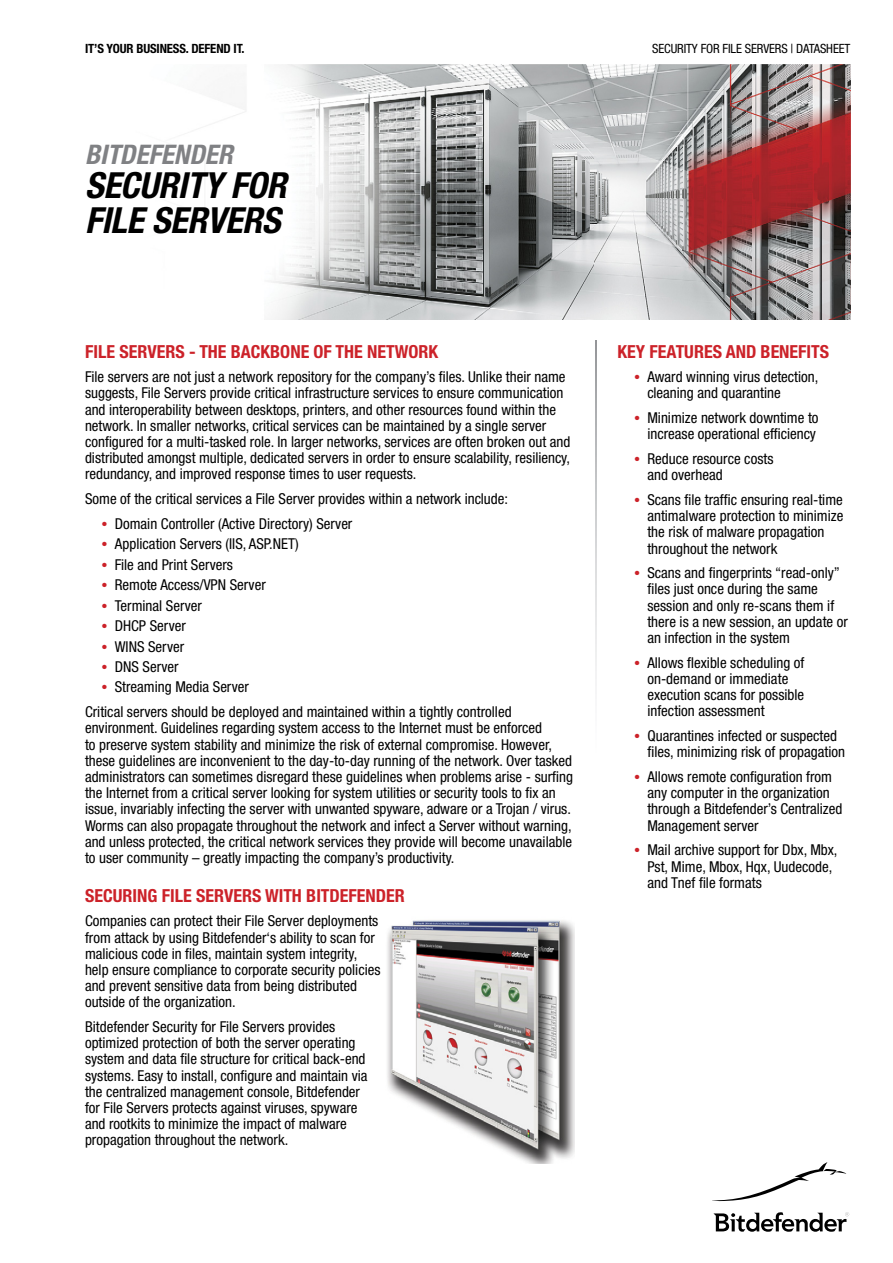
<style>
.page{position:relative;width:893px;height:1263px;background:#fff}
.page>*{position:absolute;margin:0;border:0;box-sizing:border-box;transform-origin:0 0}
.t1{font:36px/34.5px "Bit Defender Head Line";letter-spacing:-.01em;color:#000}
.t2{font:27px "Bit Defender Head Line";color:#808184}
.t3{font:18px "Bit Defender Sub Title";color:#cc2229}
.t4{font:15px/16.2px "Bit Defender Body Text";color:#000}
.t5{font:12.75px "Bit Defender Body Text";letter-spacing:-.01em;color:#000}
.t6{font:12.75px "Bit Defender Sub Title";letter-spacing:-.01em;color:#000}
</style>
<div class="page">
<img style="left:198px;top:64px;width:652px;height:255px">
<svg style="left:712px;top:1162px;width:134px;height:39px"></svg>
<svg style="left:714px;top:1212px;width:135px;height:20px"></svg>
<svg style="left:595px;top:341px;width:1px;height:345px"></svg>
<img style="left:387px;top:920px;width:187px;height:243px">
<p class="t6" style="left:85px;top:41px;width:161px">IT’S YOUR BUSINESS. DEFEND IT.</p>
<p class="t5" style="left:652px;top:41px;width:200px">SECURITY FOR FILE SERVERS | DATASHEET</p>
<h2 class="t2" style="left:85px;top:138px;width:149px">BITDEFENDER</h2>
<h1 class="t1" style="left:85px;top:168px;width:203px">SECURITY FOR<br>FILE SERVERS</h1>
<p class="t3" style="left:85px;top:341px;width:355px">FILE SERVERS - THE BACKBONE OF THE NETWORK</p>
<p class="t4" style="left:85px;top:369px;width:487px">File servers are not just a network repository for the company’s files. Unlike their name suggests, File Servers provide critical infrastructure services to ensure communication and interoperability between desktops, printers, and other resources found within the network. In smaller networks, critical services can be maintained by a single server configured for a multi-tasked role. In larger networks, services are often broken out and distributed amongst multiple, dedicated servers in order to ensure scalability, resiliency, redundancy, and improved response times to user requests.</p>
<p class="t4" style="left:85px;top:490px;width:424px">Some of the critical services a File Server provides within a network include:</p>
<p class="t4" style="left:102px;top:515px;width:252px"><sup>●</sup> Domain Controller (Active Directory) Server</p>
<p class="t4" style="left:102px;top:536px;width:198px"><sup>●</sup> Application Servers (IIS, ASP.NET)</p>
<p class="t4" style="left:102px;top:556px;width:132px"><sup>●</sup> File and Print Servers</p>
<p class="t4" style="left:102px;top:577px;width:165px"><sup>●</sup> Remote Access/VPN Server</p>
<p class="t4" style="left:102px;top:597px;width:101px"><sup>●</sup> Terminal Server</p>
<p class="t4" style="left:102px;top:617px;width:85px"><sup>●</sup> DHCP Server</p>
<p class="t4" style="left:102px;top:638px;width:84px"><sup>●</sup> WINS Server</p>
<p class="t4" style="left:102px;top:658px;width:78px"><sup>●</sup> DNS Server</p>
<p class="t4" style="left:85px;top:675px;width:428px;line-height:24.8px;text-indent:17px"><sup>●</sup> Streaming Media Server<br>Critical servers should be deployed and maintained within a tightly controlled</p>
<p class="t4" style="left:85px;top:720px;width:489px">environment. Guidelines regarding system access to the Internet must be enforced<br>to preserve system stability and minimize the risk of external compromise. However, these guidelines are inconvenient to the day-to-day running of the network. Over tasked administrators can sometimes disregard these guidelines when problems arise - surfing the Internet from a critical server looking for system utilities or security tools to fix an issue, invariably infecting the server with unwanted spyware, adware or a Trojan / virus.<br>Worms can also propagate throughout the network and infect a Server without warning, and unless protected, the critical network services they provide will become unavailable to user community – greatly impacting the company’s productivity.</p>
<p class="t3" style="left:85px;top:885px;width:321px">SECURING FILE SERVERS WITH BITDEFENDER</p>
<p class="t4" style="left:85px;top:913px;width:297px">Companies can protect their File Server deployments from attack by using Bitdefender‘s ability to scan for malicious code in files, maintain system integrity, help ensure compliance to corporate security policies and prevent sensitive data from being distributed outside of the organization.</p>
<p class="t4" style="left:85px;top:1018px;width:284px">Bitdefender Security for File Servers provides optimized protection of both the server operating system and data file structure for critical back-end systems. Easy to install, configure and maintain via the centralized management console, Bitdefender for File Servers protects against viruses, spyware and rootkits to minimize the impact of malware propagation throughout the network.</p>
<p class="t3" style="left:618px;top:341px;width:213px">KEY FEATURES AND BENEFITS</p>
<p class="t4" style="left:647px;top:369px;width:173px;text-indent:-13px"><sup>●</sup> Award winning virus detection, cleaning and quarantine</p>
<p class="t4" style="left:635px;top:409px;width:185px;text-align:right"><sup>●</sup> Minimize network downtime to increase operational efficiency</p>
<p class="t4" style="left:647px;top:450px;width:128px;text-indent:-13px"><sup>●</sup> Reduce resource costs and overhead</p>
<p class="t4" style="left:647px;top:491px;width:197px;text-indent:-13px"><sup>●</sup> Scans file traffic ensuring real-time antimalware protection to minimize the risk of malware propagation throughout the network</p>
<p class="t4" style="left:647px;top:565px;width:202px;text-indent:-13px"><sup>●</sup> Scans and fingerprints “read-only” files just once during the same session and only re-scans them if there is a new session, an update or an infection in the system</p>
<p class="t4" style="left:647px;top:654px;width:159px;text-indent:-13px"><sup>●</sup> Allows flexible scheduling of on-demand or immediate execution scans for possible infection assessment</p>
<p class="t4" style="left:647px;top:727px;width:199px;text-indent:-13px"><sup>●</sup> Quarantines infected or suspected files, minimizing risk of propagation</p>
<p class="t4" style="left:647px;top:768px;width:196px;text-indent:-13px"><sup>●</sup> Allows remote configuration from any computer in the organization through a Bitdefender’s Centralized<br>Management server</p>
<p class="t4" style="left:647px;top:842px;width:192px;text-indent:-13px"><sup>●</sup> Mail archive support for Dbx, Mbx,<br>Pst, Mime, Mbox, Hqx, Uudecode, and Tnef file formats</p>
</div>
